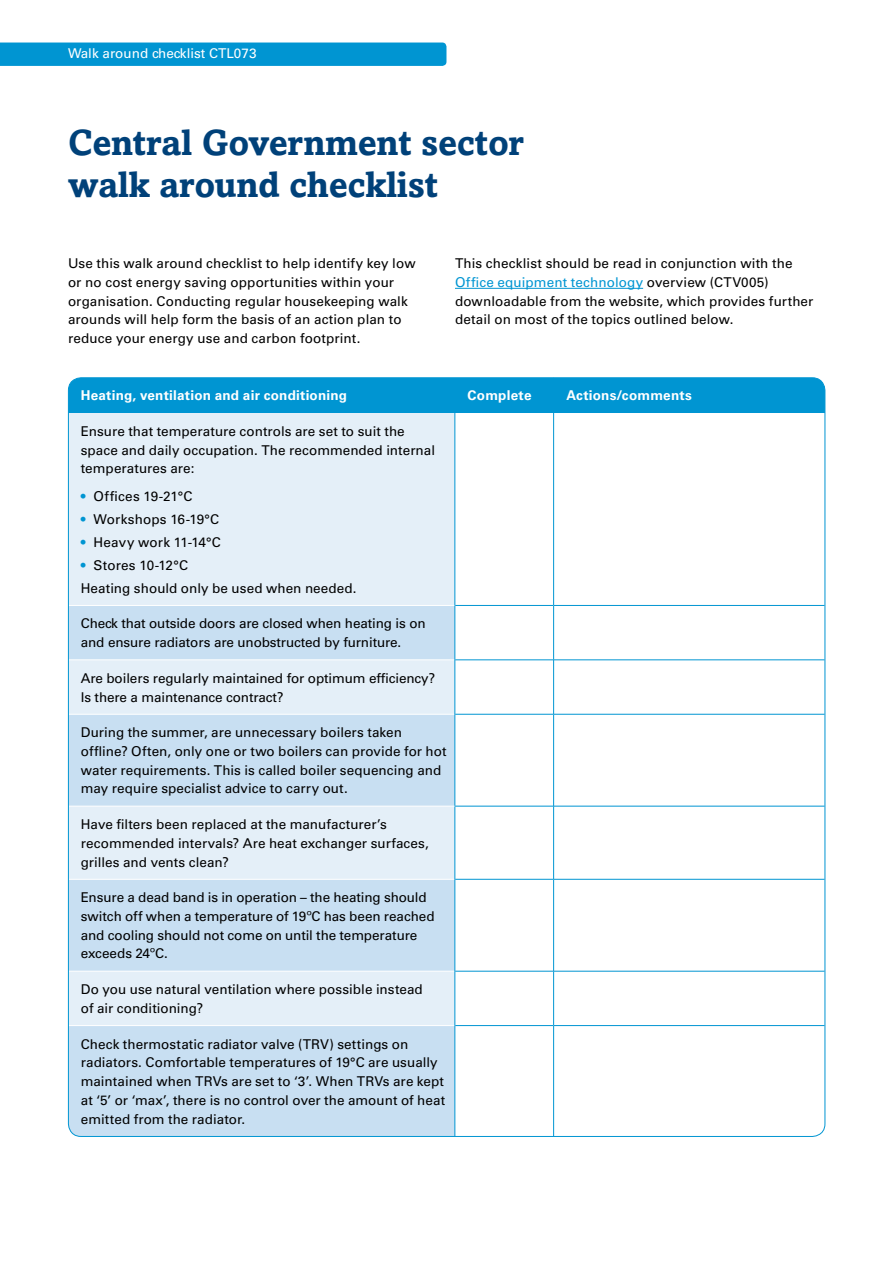
<style>
.page{position:relative;width:893px;height:1263px;background:#fff}
.page>*{position:absolute;margin:0;border:0;box-sizing:border-box;transform-origin:0 0}
.t1{font:700 36px/42px "Amasis";letter-spacing:-.01em;color:#004179}
.t2{font:13.5px/18.8px "Univers";color:#000}
.t3{font:700 13.5px "Univers";letter-spacing:.015em;color:#fff}
.t4{font:13.5px "Univers";color:#fff}
.t5{font:13.5px "Univers";letter-spacing:.025em;color:#000}
.s1{color:#0095d2}
</style>
<div class="page">
<div style="left:0;top:43px;width:446px;height:23px;background:#0095d2"></div>
<div style="left:68px;top:378px;width:756px;height:35px;background:#0095d2"></div>
<div style="left:70px;top:413px;width:384px;height:192px;background:#e4eff8"></div>
<svg style="left:68px;top:606px;width:386px;height:530px;background:#d0e4f3"></svg>
<svg style="left:455px;top:606px;width:370px;height:530px"></svg>
<hr style="left:68px;top:879px;width:386px;height:1px;background:#fff">
<hr style="left:455px;top:879px;width:98px;height:1px;background:#0095d2">
<hr style="left:554px;top:879px;width:271px;height:1px;background:#0095d2">
<hr style="left:824px;top:378px;width:1px;height:35px;background:#0095d2">
<hr style="left:454px;top:806px;width:1px;height:73px;background:#0095d2">
<hr style="left:553px;top:806px;width:1px;height:73px;background:#0095d2">
<hr style="left:455px;top:605px;width:98px;height:1px;background:#0095d2">
<hr style="left:554px;top:605px;width:271px;height:1px;background:#0095d2">
<hr style="left:454px;top:413px;width:1px;height:192px;background:#0095d2">
<hr style="left:553px;top:413px;width:1px;height:192px;background:#0095d2">
<hr style="left:455px;top:659px;width:98px;height:1px;background:#0095d2">
<hr style="left:554px;top:714px;width:271px;height:1px;background:#0095d2">
<hr style="left:554px;top:971px;width:271px;height:1px;background:#0095d2">
<hr style="left:554px;top:1025px;width:271px;height:1px;background:#0095d2">
<hr style="left:553px;top:378px;width:1px;height:35px;background:#0095d2">
<hr style="left:553px;top:660px;width:1px;height:54px;background:#0095d2">
<hr style="left:455px;top:714px;width:98px;height:1px;background:#0095d2">
<hr style="left:553px;top:714px;width:1px;height:92px;background:#0095d2">
<hr style="left:553px;top:879px;width:1px;height:92px;background:#0095d2">
<hr style="left:455px;top:971px;width:98px;height:1px;background:#0095d2">
<hr style="left:553px;top:971px;width:1px;height:54px;background:#0095d2">
<hr style="left:455px;top:1025px;width:98px;height:1px;background:#0095d2">
<hr style="left:553px;top:1025px;width:1px;height:111px;background:#0095d2">
<hr style="left:553px;top:605px;width:1px;height:55px;background:#0095d2">
<hr style="left:554px;top:659px;width:271px;height:1px;background:#0095d2">
<hr style="left:68px;top:659px;width:386px;height:1px;background:#fff">
<hr style="left:68px;top:714px;width:386px;height:1px;background:#fff">
<hr style="left:68px;top:971px;width:386px;height:1px;background:#fff">
<hr style="left:68px;top:1025px;width:386px;height:1px;background:#fff">
<hr style="left:454px;top:605px;width:1px;height:55px;background:#0095d2">
<hr style="left:454px;top:660px;width:1px;height:54px;background:#0095d2">
<hr style="left:454px;top:714px;width:1px;height:92px;background:#0095d2">
<hr style="left:454px;top:879px;width:1px;height:92px;background:#0095d2">
<hr style="left:454px;top:971px;width:1px;height:54px;background:#0095d2">
<hr style="left:454px;top:1025px;width:1px;height:111px;background:#0095d2">
<hr style="left:68px;top:806px;width:386px;height:1px;background:#fff">
<hr style="left:455px;top:806px;width:98px;height:1px;background:#0095d2">
<hr style="left:554px;top:806px;width:271px;height:1px;background:#0095d2">
<hr style="left:455px;top:288px;width:188px;height:1px;background:#0095d2">
<p class="t4" style="left:68px;top:46px;width:190px">Walk around checklist CTL073</p>
<h1 class="t1" style="left:68px;top:121px;width:457px">Central Government sector walk around checklist</h1>
<p class="t2" style="left:68px;top:254px;width:349px">Use this walk around checklist to help identify key low or no cost energy saving opportunities within your organisation. Conducting regular housekeeping walk arounds will help form the basis of an action plan to reduce your energy use and carbon footprint.</p>
<p class="t2" style="left:455px;top:254px;width:360px">This checklist should be read in conjunction with the <span class="s1">Office equipment technology</span> overview (CTV005) downloadable from the website, which provides further detail on most of the topics outlined below.</p>
<p class="t3" style="left:81px;top:388px;width:268px">Heating, ventilation and air conditioning</p>
<p class="t3" style="left:468px;top:388px;width:65px">Complete</p>
<p class="t3" style="left:566px;top:388px;width:127px">Actions/comments</p>
<p class="t2" style="left:81px;top:422px;width:356px">Ensure that temperature controls are set to suit the space and daily occupation. The recommended internal temperatures are:</p>
<p class="t5" style="left:81px;top:488px;width:113px"><span class="s1">•</span> Offices 19-21°C</p>
<p class="t2" style="left:81px;top:510px;width:140px"><span class="s1">•</span> Workshops 16-19°C</p>
<p class="t2" style="left:81px;top:533px;width:142px"><span class="s1">•</span> Heavy work 11-14°C</p>
<p class="t2" style="left:81px;top:553px;width:277px;line-height:23px"><span class="s1">•</span> Stores 10-12°C<br>Heating should only be used when needed.</p>
<p class="t2" style="left:81px;top:614px;width:346px">Check that outside doors are closed when heating is on and ensure radiators are unobstructed by furniture.</p>
<p class="t2" style="left:81px;top:669px;width:356px">Are boilers regularly maintained for optimum efficiency?<br>Is there a maintenance contract?</p>
<p class="t2" style="left:81px;top:723px;width:367px">During the summer, are unnecessary boilers taken offline? Often, only one or two boilers can provide for hot water requirements. This is called boiler sequencing and may require specialist advice to carry out.</p>
<p class="t2" style="left:81px;top:815px;width:349px">Have filters been replaced at the manufacturer’s recommended intervals? Are heat exchanger surfaces, grilles and vents clean?</p>
<p class="t2" style="left:81px;top:888px;width:355px">Ensure a dead band is in operation – the heating should switch off when a temperature of 19ºC has been reached and cooling should not come on until the temperature exceeds 24ºC.</p>
<p class="t2" style="left:81px;top:980px;width:344px">Do you use natural ventilation where possible instead of air conditioning?</p>
<p class="t2" style="left:81px;top:1034px;width:366px">Check thermostatic radiator valve (TRV) settings on radiators. Comfortable temperatures of 19°C are usually maintained when TRVs are set to ‘3’. When TRVs are kept at ‘5’ or ‘max’, there is no control over the amount of heat emitted from the radiator.</p>
</div>
